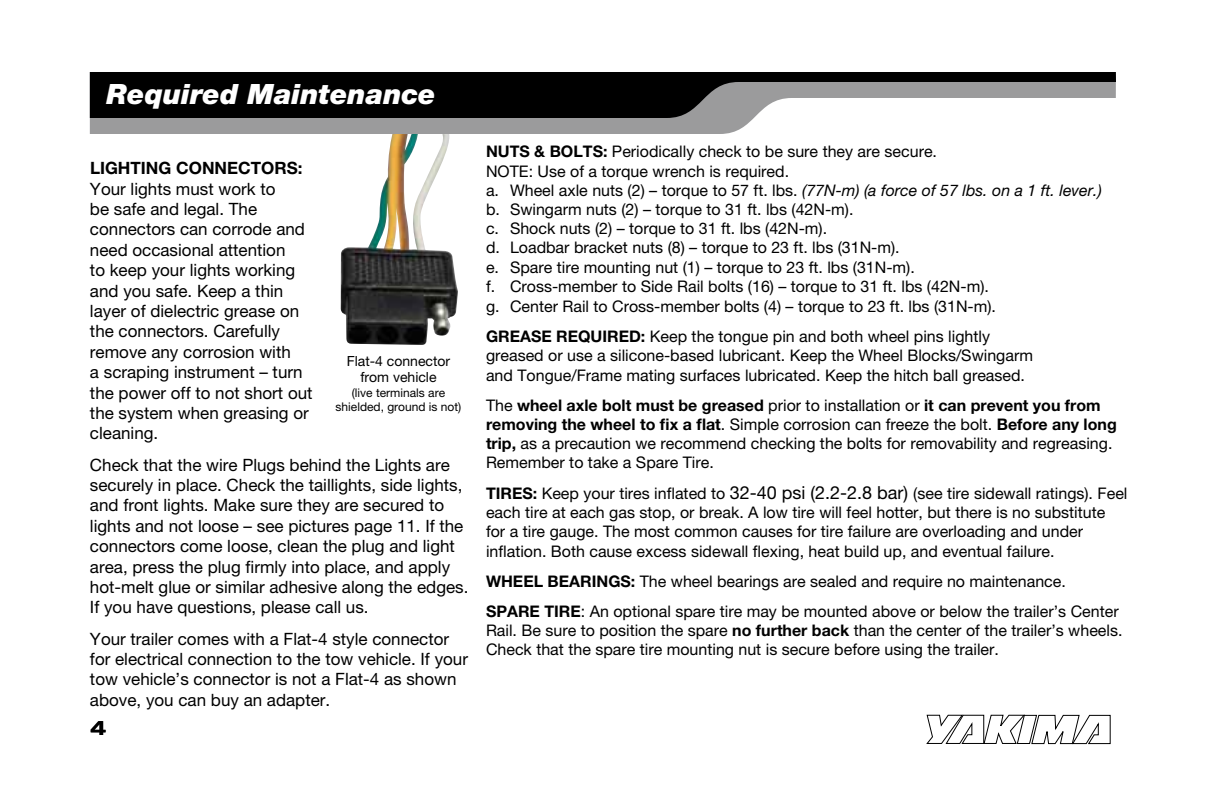
<style>
.page{position:relative;width:1224px;height:792px;background:#fff}
.page>*{position:absolute;margin:0;border:0;box-sizing:border-box;transform-origin:0 0}
.t1{font:italic 900 28px "Helvetica Neue LT Pro";color:#fff}
.t2{font:700 expanded 20px "Helvetica Neue LT Pro";color:#000}
.t3{font:17px/20.4px "Helvetica Neue LT Pro";color:#000}
.t4{font:700 17px "Helvetica Neue LT Pro";color:#000}
.t5{font:16px/19.2px "Helvetica Neue LT Pro";color:#000}
.t6{font:14px/16px "Helvetica Neue LT Pro";color:#000;text-align:center}
.t7{font:12px/14px "Helvetica Neue LT Pro";color:#000;text-align:center}
.s1{font-weight:700}
.s2{font-style:italic}
.s3{font-size:18px}
</style>
<div class="page">
<img style="left:341px;top:134px;width:117px;height:211px">
<svg style="left:926px;top:714px;width:185px;height:31px"></svg>
<div style="left:90px;top:118px;width:664px;height:16px;background:#9b9b9c"></div>
<svg style="left:90px;top:72px;width:1026px;height:46px;background:#3f3f3f"></svg>
<h1 class="t1" style="left:107px;top:77px;width:331px">Required Maintenance</h1>
<p class="t4" style="left:90px;top:158px;width:21px">Lighting</p>
<p class="t4" style="left:176px;top:158px;width:26px">Connectors</p>
<p class="t4" style="left:298px;top:158px;width:6px">:</p>
<p class="t3" style="left:90px;top:178px;width:224px">Your lights must work to<br>be safe and legal. The connectors can corrode and need occasional attention<br>to keep your lights working and you safe. Keep a thin layer of dielectric grease on the connectors. Carefully remove any corrosion with<br>a scraping instrument – turn the power off to not short out the system when greasing or cleaning.</p>
<p class="t3" style="left:90px;top:454px;width:380px">Check that the wire Plugs behind the Lights are securely in place. Check the taillights, side lights, and front lights. Make sure they are secured to lights and not loose – see pictures page 11. If the connectors come loose, clean the plug and light area, press the plug firmly into place, and apply hot-melt glue or similar adhesive along the edges.<br>If you have questions, please call us.</p>
<p class="t3" style="left:90px;top:628px;width:380px">Your trailer comes with a Flat-4 style connector for electrical connection to the tow vehicle. If your tow vehicle’s connector is not a Flat-4 as shown above, you can buy an adapter.</p>
<p class="t2" style="left:90px;top:715px;width:18px">4</p>
<p class="t6" style="left:347px;top:353px;width:105px">Flat-4 connector from vehicle</p>
<p class="t7" style="left:336px;top:386px;width:127px">(live terminals are shielded, ground is not)</p>
<p class="t5" style="left:486px;top:142px;width:617px"><span class="s1">NUTS &amp; BOLTS:</span> Periodically check to be sure they are secure.<br>NOTE: Use of a torque wrench is required.<br>a. Wheel axle nuts (2) – torque to 57 ft. lbs. <span class="s2">(77N-m) (a force of 57 lbs. on a 1 ft. lever.) </span>b. Swingarm nuts (2) – torque to 31 ft. lbs (42N-m).<br>c. Shock nuts (2) – torque to 31 ft. lbs (42N-m).<br>d. Loadbar bracket nuts (8) – torque to 23 ft. lbs (31N-m).<br>e. Spare tire mounting nut (1) – torque to 23 ft. lbs (31N-m).<br>f. Cross-member to Side Rail bolts (16) – torque to 31 ft. lbs (42N-m).<br>g. Center Rail to Cross-member bolts (4) – torque to 23 ft. lbs (31N-m).</p>
<p class="t5" style="left:486px;top:327px;width:549px"><span class="s1">GREASE REQUIRED:</span> Keep the tongue pin and both wheel pins lightly greased or use a silicone-based lubricant. Keep the Wheel Blocks/Swingarm and Tongue/Frame mating surfaces lubricated. Keep the hitch ball greased.</p>
<p class="t5" style="left:486px;top:395px;width:632px">The <span class="s1">wheel axle bolt must be greased</span> prior to installation or <span class="s1">it can prevent you from removing the wheel to fix a flat</span>. Simple corrosion can freeze the bolt. <span class="s1">Before any long trip,</span> as a precaution we recommend checking the bolts for removability and regreasing.<br>Remember to take a Spare Tire.</p>
<p class="t5" style="left:486px;top:484px;width:643px"><span class="s1">TIRES:</span> Keep your tires inflated to <span class="s3">32-40 psi (2.2-2.8 bar)</span> (see tire sidewall ratings). Feel each tire at each gas stop, or break. A low tire will feel hotter, but there is no substitute for a tire gauge. The most common causes for tire failure are overloading and under inflation. Both cause excess sidewall flexing, heat build up, and eventual failure.</p>
<p class="t5" style="left:486px;top:566px;width:634px;line-height:30px"><span class="s1">WHEEL BEARINGS:</span> The wheel bearings are sealed and require no maintenance.<br><span class="s1">SPARE TIRE</span>: An optional spare tire may be mounted above or below the trailer’s Center</p>
<p class="t5" style="left:486px;top:620px;width:638px">Rail. Be sure to position the spare <span class="s1">no further back</span> than the center of the trailer’s wheels.<br>Check that the spare tire mounting nut is secure before using the trailer.</p>
</div>
